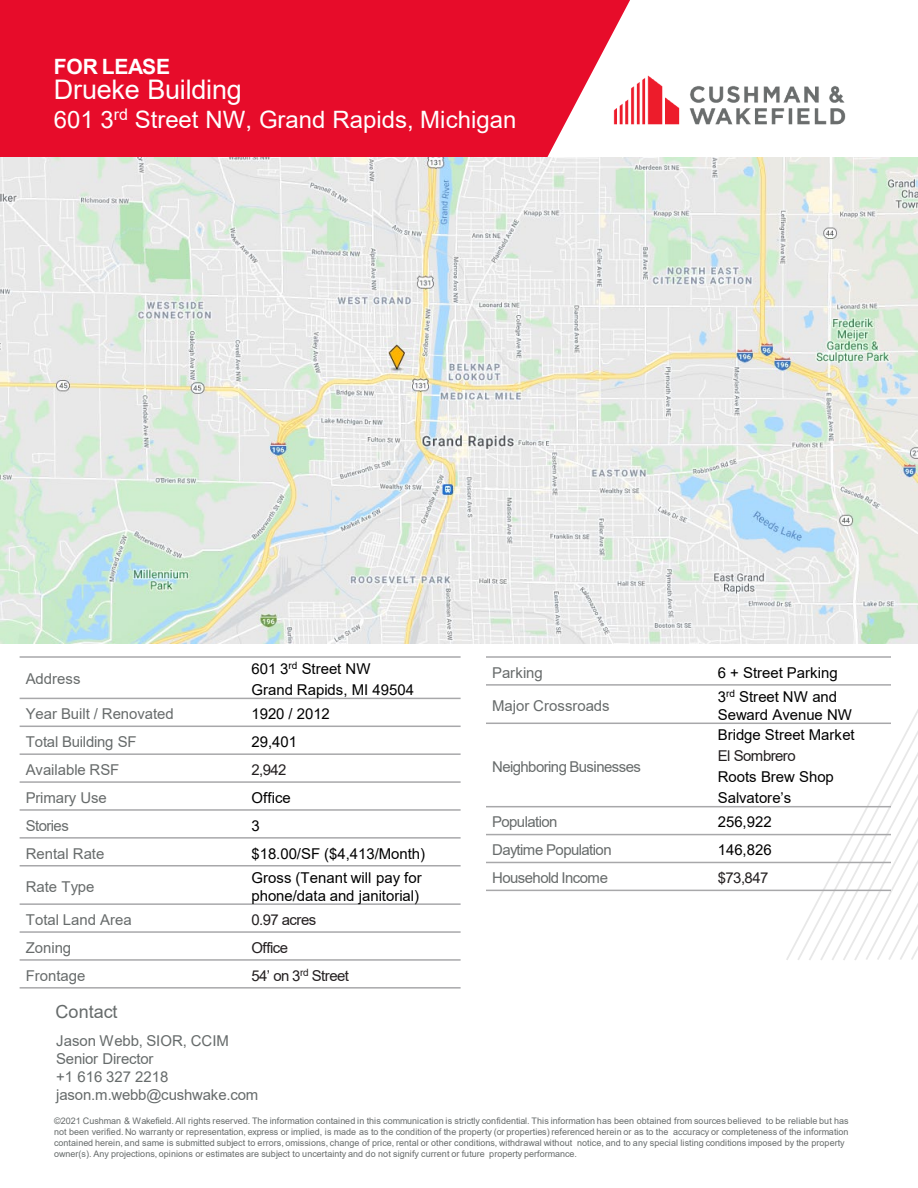
<style>
.page{position:relative;width:918px;height:1188px;background:#fff}
.page>*{position:absolute;margin:0;border:0;box-sizing:border-box;transform-origin:0 0}
.t1{font:27px "Arial";letter-spacing:-.01em;color:#fff}
.t2{font:24px "Arial";color:#fff}
.t3{font:700 21px "Arial";letter-spacing:-.015em;color:#fff}
.t4{font:18px "Arial";color:#666b6b}
.t5{font:15px/18px "Arial";color:#000}
.t6{font:15px "Arial";letter-spacing:-.005em;color:#676b6b}
.t7{font:15px/18px "Arial";letter-spacing:-.005em;color:#666b6b}
.t8{font:15px "Arial";letter-spacing:-.04em;color:#676b6b}
.t9{font:15px "Arial";letter-spacing:-.04em;color:#231f20}
.t10{font:9px/10.8px "Arial";letter-spacing:.005em;color:#666b6b}
</style>
<div class="page">
<div style="left:0;top:0;width:630px;height:157px;background:#e70c2a"></div>
<img style="left:584px;top:56px;width:262px;height:100px">
<svg style="left:796px;top:225px;width:122px;height:735px"></svg>
<svg style="left:853px;top:324px;width:65px;height:636px"></svg>
<img style="left:0;top:157px;width:917px;height:487px">
<hr style="left:20px;top:698px;width:441px;height:1px;background:#a8a8aa">
<hr style="left:20px;top:726px;width:441px;height:1px;background:#a8a8aa">
<hr style="left:20px;top:753px;width:441px;height:2px;background:#a8a8aa">
<hr style="left:20px;top:781px;width:441px;height:2px;background:#a8a8aa">
<hr style="left:20px;top:809px;width:441px;height:2px;background:#a8a8aa">
<hr style="left:20px;top:837px;width:441px;height:2px;background:#a8a8aa">
<hr style="left:20px;top:865px;width:441px;height:2px;background:#a8a8aa">
<hr style="left:20px;top:903px;width:441px;height:2px;background:#a8a8aa">
<hr style="left:20px;top:931px;width:441px;height:2px;background:#a8a8aa">
<hr style="left:20px;top:959px;width:441px;height:2px;background:#a8a8aa">
<hr style="left:20px;top:656px;width:441px;height:2px;background:#a8a8aa">
<hr style="left:20px;top:987px;width:441px;height:2px;background:#a8a8aa">
<hr style="left:486px;top:684px;width:405px;height:2px;background:#a8a8aa">
<hr style="left:486px;top:723px;width:405px;height:1px;background:#a8a8aa">
<hr style="left:486px;top:806px;width:405px;height:1px;background:#a8a8aa">
<hr style="left:486px;top:834px;width:405px;height:1px;background:#a8a8aa">
<hr style="left:486px;top:862px;width:405px;height:1px;background:#a8a8aa">
<hr style="left:486px;top:656px;width:405px;height:2px;background:#a8a8aa">
<hr style="left:486px;top:890px;width:405px;height:1px;background:#a8a8aa">
<h3 class="t3" style="left:54px;top:52px;width:118px">FOR LEASE</h3>
<h1 class="t1" style="left:54px;top:71px;width:189px">Drueke Building</h1>
<h2 class="t2" style="left:54px;top:103px;width:464px">601 3<sup>rd</sup> Street NW, Grand Rapids, Michigan</h2>
<p class="t6" style="left:26px;top:669px;width:56px">Address</p>
<p class="t5" style="left:251px;top:660px;width:121px">601 3<sup>rd</sup> Street NW</p>
<p class="t5" style="left:251px;top:681px;width:164px">Grand Rapids, MI 49504</p>
<p class="t6" style="left:26px;top:704px;width:150px">Year Built / Renovated</p>
<p class="t5" style="left:251px;top:705px;width:80px">1920 / 2012</p>
<p class="t6" style="left:26px;top:731px;width:112px">Total Building SF</p>
<p class="t5" style="left:251px;top:733px;width:47px">29,401</p>
<p class="t6" style="left:26px;top:759px;width:95px">Available RSF</p>
<p class="t9" style="left:251px;top:759px;width:37px">2,942</p>
<p class="t6" style="left:26px;top:787px;width:83px">Primary Use</p>
<p class="t5" style="left:251px;top:788px;width:41px">Office</p>
<p class="t8" style="left:26px;top:815px;width:45px">Stories</p>
<p class="t5" style="left:251px;top:816px;width:10px">3</p>
<p class="t6" style="left:26px;top:843px;width:80px">Rental Rate</p>
<p class="t5" style="left:251px;top:844px;width:175px">$18.00/SF ($4,413/Month)</p>
<p class="t6" style="left:26px;top:876px;width:70px">Rate Type</p>
<p class="t5" style="left:251px;top:868px;width:172px">Gross (Tenant will pay for phone/data and janitorial)</p>
<p class="t6" style="left:26px;top:909px;width:108px">Total Land Area</p>
<p class="t9" style="left:251px;top:909px;width:66px">0.97 acres</p>
<p class="t6" style="left:26px;top:937px;width:47px">Zoning</p>
<p class="t9" style="left:251px;top:937px;width:38px">Office</p>
<p class="t6" style="left:26px;top:965px;width:61px">Frontage</p>
<p class="t9" style="left:251px;top:965px;width:99px">54’ on 3<sup>rd</sup> Street</p>
<h3 class="t4" style="left:56px;top:1000px;width:63px">Contact</h3>
<p class="t6" style="left:492px;top:662px;width:52px">Parking</p>
<p class="t5" style="left:718px;top:663px;width:121px">6 + Street Parking</p>
<p class="t6" style="left:492px;top:695px;width:119px">Major Crossroads</p>
<p class="t5" style="left:718px;top:688px;width:136px">3<sup>rd</sup> Street NW and<br>Seward Avenue NW</p>
<p class="t8" style="left:492px;top:756px;width:150px">Neighboring Businesses</p>
<p class="t5" style="left:718px;top:726px;width:138px">Bridge Street Market</p>
<p class="t9" style="left:718px;top:746px;width:79px">El Sombrero</p>
<p class="t5" style="left:718px;top:768px;width:118px">Roots Brew Shop</p>
<p class="t5" style="left:718px;top:789px;width:75px">Salvatore’s</p>
<p class="t8" style="left:492px;top:812px;width:67px">Population</p>
<p class="t5" style="left:718px;top:813px;width:55px">256,922</p>
<p class="t8" style="left:492px;top:840px;width:121px">Daytime Population</p>
<p class="t5" style="left:718px;top:841px;width:55px">146,826</p>
<p class="t8" style="left:492px;top:868px;width:117px">Household Income</p>
<p class="t9" style="left:718px;top:868px;width:52px">$73,847</p>
<h3 class="t7" style="left:56px;top:1032px;width:204px">Jason Webb, SIOR, CCIM<br>Senior Director<br>+1 616 327 2218 jason.m.webb@cushwake.com</h3>
<p class="t10" style="left:54px;top:1116px;width:796px">©2021 Cushman &amp; Wakefield. All rights reserved. The information contained in this communication is strictly confidential. This information has been obtained from sources believed to be reliable but has not been verified. No warranty or representation, express or implied, is made as to the condition of the property (or properties) referenced herein or as to the accuracy or completeness of the information contained herein, and same is submitted subject to errors, omissions, change of price, rental or other conditions, withdrawal without notice, and to any special listing conditions imposed by the property owner(s). Any projections, opinions or estimates are subject to uncertainty and do not signify current or future property performance.</p>
</div>
